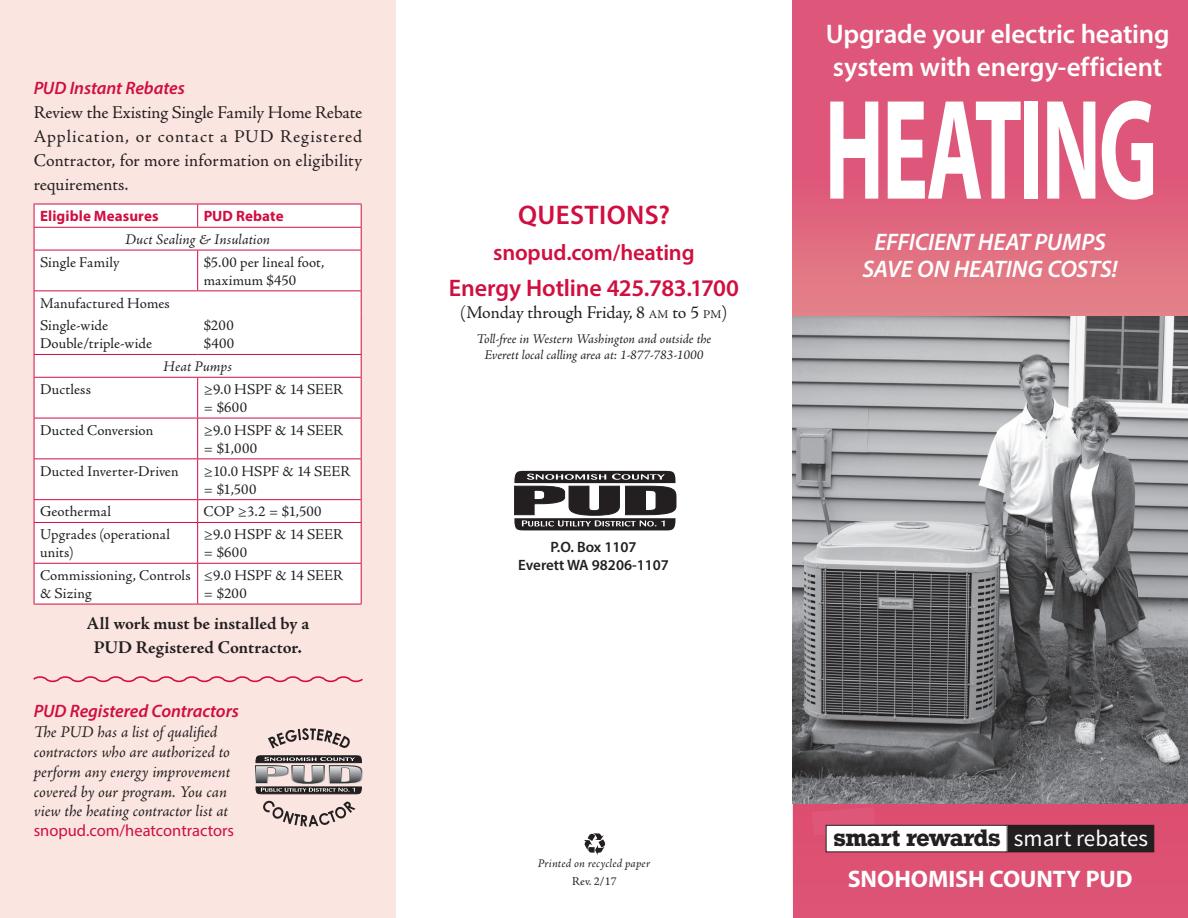
<style>
.page{position:relative;width:1188px;height:918px;background:#fff}
.page>*{position:absolute;margin:0;border:0;box-sizing:border-box;transform-origin:0 0}
.t1{font:700 144px "Myriad Pro";letter-spacing:-.025em;color:#fff;scale:.6 1}
.t2{font:600 27px/33px "Myriad Pro";letter-spacing:-.005em;color:#fff}
.t3{font:600 27px "Myriad Pro";letter-spacing:.015em;color:#d10e40}
.t4{font:italic 600 24px/27px "Myriad Pro";letter-spacing:-.01em;color:#fff;text-align:center}
.t5{font:600 24px "Myriad Pro";letter-spacing:-.01em;color:#d10e40}
.t6{font:700 24px "Myriad Pro";letter-spacing:-.005em;color:#fff}
.t7{font:700 22.95px "Stafford Serial";letter-spacing:-.005em;color:#231f20}
.t8{font:600 22.5px "Myriad Pro";letter-spacing:-.005em;color:#d10e40}
.t9{font:18px/24px "Adobe Jenson Pro";color:#231f20;text-align:justify}
.t10{font:700 18px/24px "Adobe Jenson Pro";color:#231f20;text-align:center}
.t11{font:italic 600 18px "Myriad Pro";letter-spacing:-.005em;color:#d10e40}
.t12{font:italic 16.5px/19.8px "Adobe Jenson Pro";letter-spacing:-.005em;color:#231f20}
.t13{font:16.5px "Myriad Pro";color:#d10e40}
.t14{font:15px/18px "Adobe Jenson Pro";letter-spacing:.005em;color:#231f20}
.t15{font:italic 15px "Adobe Jenson Pro";letter-spacing:.005em;color:#231f20}
.t16{font:600 15px/18px "Myriad Pro";color:#231f20;text-align:center}
.t17{font:700 15px "Myriad Pro";letter-spacing:.005em;color:#d10e40}
.t18{font:italic 13.5px/16.2px "Adobe Jenson Pro";letter-spacing:-.005em;color:#231f20;text-align:center}
.t19{font:italic 12px "Adobe Jenson Pro";letter-spacing:.015em;color:#231f20}
.t20{font:12px "Adobe Jenson Pro";color:#231f20}
.s1{font-size:12px}
.s2{font-family:"Source Sans Pro";font-weight:400;color:#fff}
</style>
<div class="page">
<div style="left:0;top:0;width:395px;height:918px;background:#fae5e1"></div>
<svg style="left:793px;top:0;width:395px;height:317px;background:#de607c"></svg>
<div style="left:793px;top:791px;width:395px;height:127px;background:#dd5174"></div>
<div style="left:35px;top:205px;width:326px;height:399px;background:#fff"></div>
<hr style="left:34px;top:204px;width:164px;height:1px;background:#d10e40">
<hr style="left:198px;top:204px;width:164px;height:1px;background:#d10e40">
<svg style="left:197px;top:204px;width:1px;height:23px"></svg>
<hr style="left:34px;top:227px;width:164px;height:1px;background:#d10e40">
<svg style="left:34px;top:204px;width:1px;height:46px"></svg>
<hr style="left:198px;top:227px;width:164px;height:1px;background:#d10e40">
<svg style="left:361px;top:204px;width:1px;height:46px"></svg>
<hr style="left:34px;top:250px;width:164px;height:1px;background:#d10e40">
<hr style="left:34px;top:250px;width:1px;height:40px;background:#d10e40">
<hr style="left:198px;top:250px;width:164px;height:1px;background:#d10e40">
<hr style="left:197px;top:250px;width:1px;height:40px;background:#d10e40">
<hr style="left:361px;top:250px;width:1px;height:40px;background:#d10e40">
<hr style="left:34px;top:290px;width:164px;height:1px;background:#d10e40">
<svg style="left:34px;top:291px;width:1px;height:23px"></svg>
<hr style="left:198px;top:290px;width:164px;height:1px;background:#d10e40">
<svg style="left:361px;top:291px;width:1px;height:23px"></svg>
<hr style="left:34px;top:314px;width:1px;height:40px;background:#d10e40">
<hr style="left:361px;top:314px;width:1px;height:40px;background:#d10e40">
<hr style="left:34px;top:354px;width:164px;height:1px;background:#d10e40">
<svg style="left:34px;top:355px;width:1px;height:22px"></svg>
<hr style="left:198px;top:354px;width:164px;height:1px;background:#d10e40">
<svg style="left:361px;top:355px;width:1px;height:22px"></svg>
<hr style="left:34px;top:377px;width:164px;height:1px;background:#d10e40">
<hr style="left:34px;top:378px;width:1px;height:40px;background:#d10e40">
<hr style="left:198px;top:377px;width:164px;height:1px;background:#d10e40">
<hr style="left:197px;top:378px;width:1px;height:40px;background:#d10e40">
<hr style="left:361px;top:378px;width:1px;height:40px;background:#d10e40">
<hr style="left:34px;top:418px;width:164px;height:1px;background:#d10e40">
<hr style="left:34px;top:418px;width:1px;height:40px;background:#d10e40">
<hr style="left:198px;top:418px;width:164px;height:1px;background:#d10e40">
<hr style="left:197px;top:418px;width:1px;height:40px;background:#d10e40">
<hr style="left:361px;top:418px;width:1px;height:40px;background:#d10e40">
<hr style="left:34px;top:458px;width:164px;height:1px;background:#d10e40">
<hr style="left:34px;top:459px;width:1px;height:40px;background:#d10e40">
<hr style="left:198px;top:458px;width:164px;height:1px;background:#d10e40">
<hr style="left:197px;top:459px;width:1px;height:40px;background:#d10e40">
<hr style="left:361px;top:459px;width:1px;height:40px;background:#d10e40">
<hr style="left:34px;top:499px;width:164px;height:1px;background:#d10e40">
<svg style="left:34px;top:500px;width:1px;height:22px"></svg>
<hr style="left:198px;top:499px;width:164px;height:1px;background:#d10e40">
<svg style="left:197px;top:500px;width:1px;height:22px"></svg>
<svg style="left:361px;top:500px;width:1px;height:22px"></svg>
<hr style="left:34px;top:522px;width:164px;height:1px;background:#d10e40">
<hr style="left:34px;top:523px;width:1px;height:40px;background:#d10e40">
<hr style="left:198px;top:522px;width:164px;height:1px;background:#d10e40">
<hr style="left:197px;top:523px;width:1px;height:40px;background:#d10e40">
<hr style="left:361px;top:523px;width:1px;height:40px;background:#d10e40">
<hr style="left:34px;top:563px;width:164px;height:1px;background:#d10e40">
<hr style="left:34px;top:564px;width:1px;height:40px;background:#d10e40">
<hr style="left:198px;top:563px;width:164px;height:1px;background:#d10e40">
<hr style="left:197px;top:564px;width:1px;height:40px;background:#d10e40">
<hr style="left:361px;top:564px;width:1px;height:40px;background:#d10e40">
<hr style="left:34px;top:604px;width:164px;height:1px;background:#d10e40">
<hr style="left:198px;top:604px;width:164px;height:1px;background:#d10e40">
<svg style="left:255px;top:755px;width:107px;height:40px"></svg>
<svg style="left:268px;top:728px;width:82px;height:20px"></svg>
<svg style="left:263px;top:801px;width:92px;height:26px"></svg>
<svg style="left:33px;top:676px;width:330px;height:7px"></svg>
<img style="left:793px;top:317px;width:395px;height:487px">
<div style="left:1007px;top:825px;width:147px;height:27px;background:#231f20"></div>
<div style="left:826px;top:825px;width:181px;height:27px;background:#fff"></div>
<div style="left:826px;top:825px;width:182px;height:27px;border:1px solid #231f20"></div>
<svg style="left:584px;top:833px;width:21px;height:22px"></svg>
<svg style="left:514px;top:471px;width:162px;height:59px"></svg>
<p class="t11" style="left:34px;top:77px;width:153px">PUD Instant Rebates</p>
<p class="t9" style="left:34px;top:101px;width:330px">Review the Existing Single Family Home Rebate Application, or contact a PUD Registered Contractor, for more information on eligibility requirements.</p>
<p class="t17" style="left:40px;top:206px;width:120px">Eligible Measures</p>
<p class="t17" style="left:204px;top:206px;width:81px">PUD Rebate</p>
<p class="t15" style="left:125px;top:231px;width:147px">Duct Sealing &amp; Insulation</p>
<p class="t14" style="left:40px;top:253px;width:81px">Single Family</p>
<p class="t14" style="left:204px;top:253px;width:122px">$5.00 per lineal foot, maximum $450</p>
<p class="t14" style="left:40px;top:292px;width:131px;line-height:22.8px">Manufactured Homes<br>Single-wide</p>
<p class="t14" style="left:40px;top:335px;width:113px">Double/triple-wide</p>
<p class="t14" style="left:204px;top:317px;width:32px">$200 $400</p>
<p class="t15" style="left:163px;top:358px;width:70px">Heat Pumps</p>
<p class="t14" style="left:40px;top:381px;width:52px">Ductless</p>
<p class="t14" style="left:204px;top:381px;width:141px">≥9.0 HSPF &amp; 14 SEER = $600</p>
<p class="t14" style="left:40px;top:421px;width:115px">Ducted Conversion</p>
<p class="t14" style="left:204px;top:421px;width:141px">≥9.0 HSPF &amp; 14 SEER = $1,000</p>
<p class="t14" style="left:40px;top:462px;width:140px">Ducted Inverter-Driven</p>
<p class="t14" style="left:204px;top:462px;width:148px">≥10.0 HSPF &amp; 14 SEER = $1,500</p>
<p class="t14" style="left:40px;top:503px;width:73px">Geothermal</p>
<p class="t14" style="left:204px;top:503px;width:119px">COP ≥3.2 = $1,500</p>
<p class="t14" style="left:40px;top:526px;width:132px">Upgrades (operational units)</p>
<p class="t14" style="left:204px;top:526px;width:141px">≥9.0 HSPF &amp; 14 SEER = $600</p>
<p class="t14" style="left:40px;top:567px;width:152px">Commissioning, Controls &amp; Sizing</p>
<p class="t14" style="left:204px;top:567px;width:141px">≤9.0 HSPF &amp; 14 SEER = $200</p>
<p class="t10" style="left:86px;top:612px;width:225px">All work must be installed by a<br>PUD Registered Contractor.</p>
<p class="t11" style="left:34px;top:700px;width:207px">PUD Registered Contractors</p>
<p class="t12" style="left:34px;top:723px;width:198px">The PUD has a list of qualified contractors who are authorized to perform any energy improvement covered by our program. You can view the heating contractor list at</p>
<p class="t13" style="left:34px;top:821px;width:202px">snopud.com/heatcontractors</p>
<h2 class="t3" style="left:518px;top:198px;width:153px">QUESTIONS?</h2>
<h3 class="t8" style="left:493px;top:238px;width:203px">snopud.com/heating</h3>
<h3 class="t5" style="left:449px;top:273px;width:292px">Energy Hotline 425.783.1700</h3>
<p class="t9" style="left:460px;top:300px;width:269px">(Monday through Friday, 8 <span class="s1">AM</span> to 5 <span class="s1">PM</span>)</p>
<p class="t18" style="left:477px;top:331px;width:236px">Toll-free in Western Washington and outside the<br>Everett local calling area at: 1-877-783-1000</p>
<p class="t16" style="left:518px;top:537px;width:152px">P.O. Box 1107<br>Everett WA 98206-1107</p>
<p class="t19" style="left:538px;top:857px;width:114px">Printed on recycled paper</p>
<p class="t20" style="left:572px;top:875px;width:46px">Rev. 2/17</p>
<h2 class="t2" style="left:826px;top:17px;width:345px">Upgrade your electric heating system with energy-efficient</h2>
<h1 class="t1" style="left:825px;top:56px;width:557px">HEATING</h1>
<h3 class="t4" style="left:863px;top:228px;width:257px">EFFICIENT HEAT PUMPS<br>SAVE ON HEATING COSTS!</h3>
<h3 class="t7" style="left:834px;top:824px;width:316px">smart rewards <span class="s2">smart rebates</span></h3>
<h3 class="t6" style="left:848px;top:863px;width:286px">SNOHOMISH COUNTY PUD</h3>
</div>
